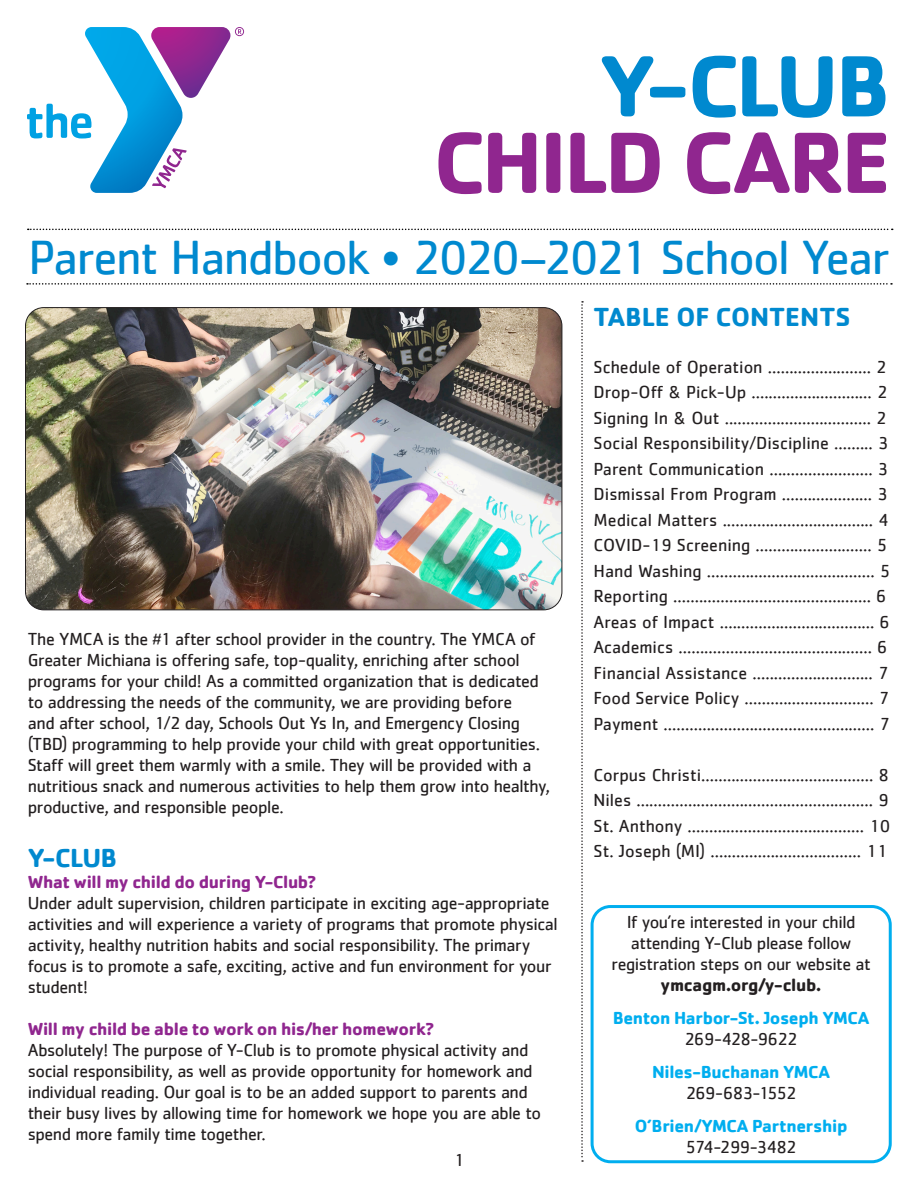
<style>
.page{position:relative;width:918px;height:1188px;background:#fff}
.page>*{position:absolute;margin:0;border:0;box-sizing:border-box;transform-origin:0 0}
.t1{font:700 90px "Cachet";letter-spacing:-.035em;color:#90268f}
.t2{font:700 90px "Cachet";color:#0089cf}
.t3{font:49.5px "Cachet";letter-spacing:-.035em;color:#0089cf}
.t4{font:700 27px "Cachet";color:#0089cf}
.t5{font:18px/21px "Cachet";letter-spacing:-.025em;color:#231f20}
.t6{font:18px "Cachet";color:#231f20}
.t7{font:700 18px "Cachet";letter-spacing:-.02em;color:#00aeef}
.t8{font:700 18px "Cachet";letter-spacing:-.02em;color:#90268f}
.t9{font:18px "Cachet";letter-spacing:-.05em;color:#231f20}
.t10{font:18px "Cachet";letter-spacing:-.06em;color:#231f20}
.t11{font:18px "Cachet";letter-spacing:-.045em;color:#231f20}
.s1{font-weight:700;color:#90268f}
.s2{font-weight:700}
</style>
<div class="page">
<svg style="left:27px;top:27px;width:217px;height:166px"></svg>
<svg style="left:27px;top:283px;width:865px;height:2px"></svg>
<svg style="left:28px;top:229px;width:865px;height:1px"></svg>
<img style="left:26px;top:308px;width:536px;height:302px">
<svg style="left:581px;top:301px;width:2px;height:861px"></svg>
<div style="left:591px;top:905px;width:301px;height:258px;border:3px solid #00aeef;border-radius:18px"></div>
<p class="t2" style="left:599px;top:28px;width:294px">Y-CLUB</p>
<p class="t1" style="left:434px;top:104px;width:459px">CHILD CARE</p>
<p class="t3" style="left:28px;top:228px;width:863px">Parent Handbook • 2020–2021 School Year</p>
<p class="t5" style="left:28px;top:628px;width:524px">The YMCA is the #1 after school provider in the country. The YMCA of Greater Michiana is offering safe, top-quality, enriching after school programs for your child! As a committed organization that is dedicated to addressing the needs of the community, we are providing before<br>and after school, 1/2 day, Schools Out Ys In, and Emergency Closing (TBD) programming to help provide your child with great opportunities.<br>Staff will greet them warmly with a smile. They will be provided with a nutritious snack and numerous activities to help them grow into healthy, productive, and responsible people.</p>
<p class="t4" style="left:28px;top:841px;width:91px">Y-CLUB</p>
<p class="t8" style="left:28px;top:871px;width:290px">What will my child do during Y-Club?</p>
<p class="t5" style="left:28px;top:893px;width:532px">Under adult supervision, children participate in exciting age-appropriate activities and will experience a variety of programs that promote physical activity, healthy nutrition habits and social responsibility. The primary focus is to promote a safe, exciting, active and fun environment for your student!</p>
<p class="t5" style="left:28px;top:1019px;width:515px"><span class="s1">Will my child be able to work on his/her homework?<br></span>Absolutely! The purpose of Y-Club is to promote physical activity and social responsibility, as well as provide opportunity for homework and individual reading. Our goal is to be an added support to parents and their busy lives by allowing time for homework we hope you are able to spend more family time together.</p>
<p class="t5" style="left:454px;top:1149px;width:12px">1</p>
<p class="t4" style="left:594px;top:300px;width:258px">TABLE OF CONTENTS</p>
<p class="t6" style="left:594px;top:356px;width:295px">Schedule of Operation ........................ 2</p>
<p class="t6" style="left:594px;top:382px;width:296px">Drop-Off &amp; Pick-Up ............................ 2</p>
<p class="t6" style="left:594px;top:407px;width:295px">Signing In &amp; Out .................................. 2</p>
<p class="t6" style="left:594px;top:433px;width:297px">Social Responsibility/Discipline ......... 3</p>
<p class="t6" style="left:594px;top:458px;width:296px">Parent Communication ........................ 3</p>
<p class="t6" style="left:594px;top:484px;width:296px">Dismissal From Program ..................... 3</p>
<p class="t6" style="left:594px;top:509px;width:296px">Medical Matters ................................... 4</p>
<p class="t6" style="left:594px;top:535px;width:295px">COVID-19 Screening ........................... 5</p>
<p class="t6" style="left:594px;top:560px;width:298px">Hand Washing ....................................... 5</p>
<p class="t6" style="left:594px;top:586px;width:295px">Reporting .............................................. 6</p>
<p class="t6" style="left:594px;top:611px;width:298px">Areas of Impact .................................... 6</p>
<p class="t6" style="left:594px;top:637px;width:296px">Academics ............................................. 6</p>
<p class="t6" style="left:594px;top:662px;width:297px">Financial Assistance ............................ 7</p>
<p class="t6" style="left:594px;top:688px;width:297px">Food Service Policy .............................. 7</p>
<p class="t6" style="left:594px;top:713px;width:298px">Payment ................................................. 7</p>
<p class="t6" style="left:594px;top:764px;width:297px">Corpus Christi........................................ 8</p>
<p class="t5" style="left:594px;top:790px;width:297px">Niles ....................................................... 9</p>
<p class="t6" style="left:594px;top:815px;width:298px">St. Anthony ......................................... 10</p>
<p class="t6" style="left:594px;top:841px;width:295px">St. Joseph (MI) ................................... 11</p>
<p class="t5" style="left:612px;top:911px;width:261px;text-align:center">If you’re interested in your child attending Y-Club please follow registration steps on our website at <span class="s2">ymcagm.org/y-club.</span></p>
<p class="t7" style="left:613px;top:1006px;width:258px">Benton Harbor-St. Joseph YMCA</p>
<p class="t9" style="left:684px;top:1028px;width:115px">269-428-9622</p>
<p class="t7" style="left:652px;top:1060px;width:180px">Niles-Buchanan YMCA</p>
<p class="t10" style="left:686px;top:1082px;width:112px">269-683-1552</p>
<p class="t7" style="left:635px;top:1114px;width:214px">O’Brien/YMCA Partnership</p>
<p class="t11" style="left:685px;top:1136px;width:113px">574-299-3482</p>
</div>
